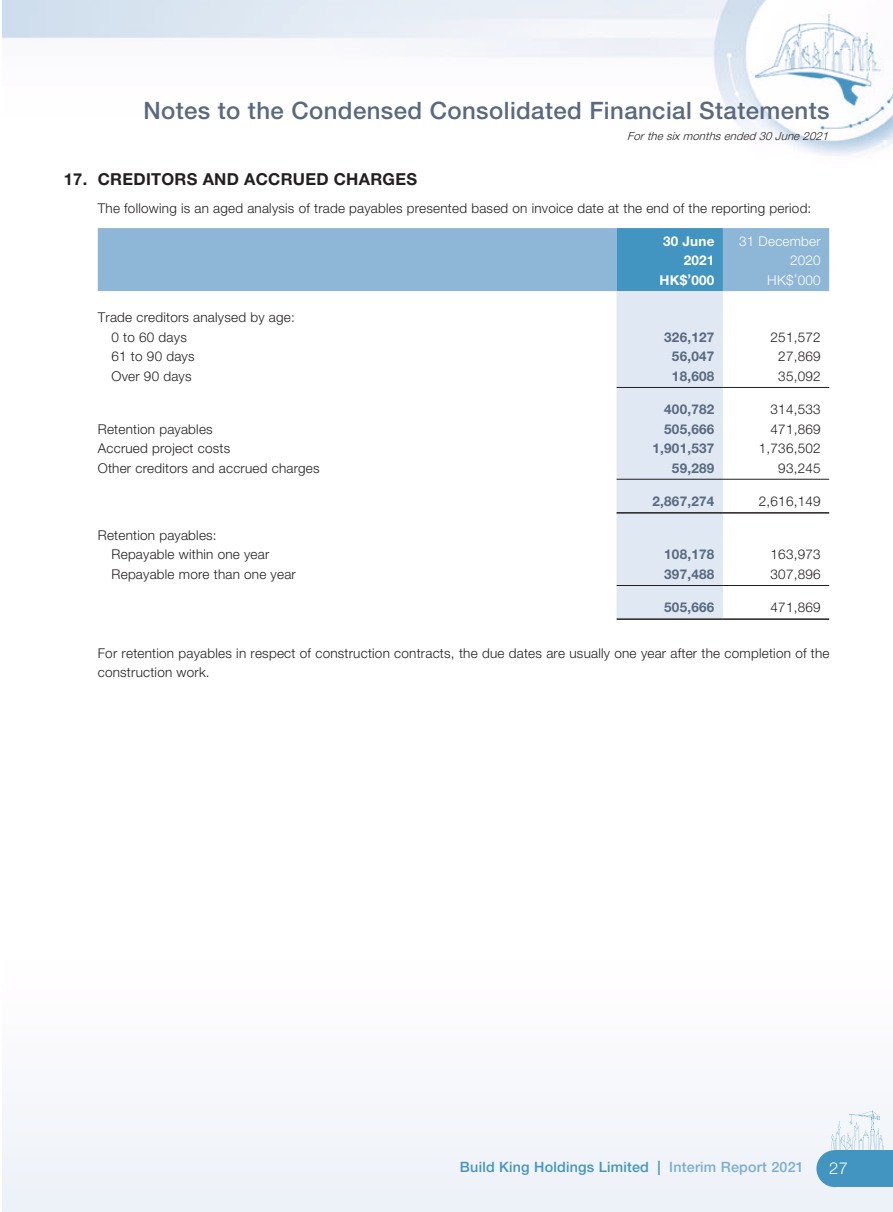
<style>
.page{position:relative;width:893px;height:1212px;background:#fff}
.page>*{position:absolute;margin:0;border:0;box-sizing:border-box;transform-origin:0 0}
.t1{font:500 24px "Helvetica Neue LT Std";letter-spacing:.015em;color:#5a697f}
._3__標題{font:700 16.5px "Helvetica Neue LT Std";letter-spacing:.015em;color:#231f20}
.t2{font:300 16.5px "Helvetica Neue LT Std";color:#fff}
.t3{font:500 14.25px "Helvetica Neue LT Std";letter-spacing:.015em;color:#4294c1}
._1__內文{font:300 13.5px/19.5px "Helvetica Neue LT Std";letter-spacing:.015em;color:#231f20}
._1__內文-2{font:700 13.5px "Helvetica Neue LT Std";letter-spacing:.015em;color:#5a697f}
._1__內文-3{font:300 13.5px "Helvetica Neue LT Std";letter-spacing:.015em;color:#fff}
._1__內文-4{font:700 13.5px "Helvetica Neue LT Std";letter-spacing:.015em;color:#fff}
.t4{font:italic 300 11.25px "Helvetica Neue LT Std";color:#231f20}
.s1{color:#7aadd1}
</style>
<div class="page">
<img style="left:3px;top:0;width:890px;height:620px">
<div style="left:3px;top:919px;width:890px;height:293px;background:#f8f9fc"></div>
<svg style="left:831px;top:1110px;width:53px;height:40px"></svg>
<div style="left:835px;top:1150px;width:58px;height:37px;background:#4294c1"></div>
<div style="left:816px;top:1150px;width:37px;height:37px;background:#4294c1;border-radius:50%"></div>
<div style="left:98px;top:228px;width:731px;height:63px;background:#8eb7d7"></div>
<svg style="left:617px;top:228px;width:106px;height:390px;background:#c5daea"></svg>
<hr style="left:617px;top:387px;width:106px;height:1px;background:#231f20">
<hr style="left:723px;top:387px;width:106px;height:1px;background:#231f20">
<hr style="left:617px;top:479px;width:106px;height:1px;background:#231f20">
<hr style="left:723px;top:479px;width:106px;height:1px;background:#231f20">
<hr style="left:617px;top:512px;width:106px;height:2px;background:#231f20">
<hr style="left:723px;top:512px;width:106px;height:2px;background:#231f20">
<hr style="left:617px;top:585px;width:106px;height:1px;background:#231f20">
<hr style="left:723px;top:585px;width:106px;height:1px;background:#231f20">
<hr style="left:617px;top:618px;width:106px;height:2px;background:#231f20">
<hr style="left:723px;top:618px;width:106px;height:2px;background:#231f20">
<h1 class="t1" style="left:143px;top:96px;width:688px">Notes to the Condensed Consolidated Financial Statements</h1>
<p class="t4" style="left:627px;top:129px;width:206px">Forthesixmonthsended 30 June2021</p>
<p class="_3__標題" style="left:64px;top:169px;width:355px">17. CREDITORS AND ACCRUED CHARGES</p>
<p class="_1__內文" style="left:98px;top:198px;width:715px">The following is an aged analysis of trade payables presented based on invoice date at the end of the reporting period:</p>
<p class="_1__內文-4" style="left:663px;top:233px;width:53px">30 June</p>
<p class="_1__內文-3" style="left:739px;top:233px;width:83px">31 December</p>
<p class="_1__內文-4" style="left:684px;top:252px;width:32px">2021</p>
<p class="_1__內文-3" style="left:790px;top:252px;width:32px">2020</p>
<p class="_1__內文-4" style="left:659px;top:272px;width:56px">HK$’000</p>
<p class="_1__內文-3" style="left:767px;top:272px;width:55px">HK$’000</p>
<p class="_1__內文" style="left:98px;top:307px;width:198px">Trade creditors analysed by age:</p>
<p class="_1__內文" style="left:112px;top:327px;width:77px">0 to 60 days</p>
<p class="_1__內文-2" style="left:664px;top:329px;width:52px">326,127</p>
<p class="_1__內文" style="left:770px;top:327px;width:52px">251,572</p>
<p class="_1__內文" style="left:112px;top:346px;width:85px">61 to 90 days</p>
<p class="_1__內文-2" style="left:672px;top:348px;width:44px">56,047</p>
<p class="_1__內文" style="left:778px;top:346px;width:44px">27,869</p>
<p class="_1__內文" style="left:112px;top:366px;width:82px">Over 90 days</p>
<p class="_1__內文-2" style="left:672px;top:368px;width:44px">18,608</p>
<p class="_1__內文" style="left:778px;top:366px;width:44px">35,092</p>
<p class="_1__內文-2" style="left:664px;top:401px;width:52px">400,782</p>
<p class="_1__內文" style="left:770px;top:399px;width:52px">314,533</p>
<p class="_1__內文" style="left:98px;top:419px;width:116px">Retention payables</p>
<p class="_1__內文-2" style="left:664px;top:420px;width:52px">505,666</p>
<p class="_1__內文" style="left:770px;top:419px;width:52px">471,869</p>
<p class="_1__內文" style="left:98px;top:438px;width:134px">Accrued project costs</p>
<p class="_1__內文-2" style="left:652px;top:440px;width:63px">1,901,537</p>
<p class="_1__內文" style="left:759px;top:438px;width:63px">1,736,502</p>
<p class="_1__內文" style="left:98px;top:458px;width:223px">Other creditors and accrued charges</p>
<p class="_1__內文-2" style="left:672px;top:459px;width:44px">59,289</p>
<p class="_1__內文" style="left:778px;top:458px;width:44px">93,245</p>
<p class="_1__內文-2" style="left:652px;top:493px;width:63px">2,867,274</p>
<p class="_1__內文" style="left:759px;top:491px;width:63px">2,616,149</p>
<p class="_1__內文" style="left:98px;top:525px;width:120px">Retention payables:</p>
<p class="_1__內文" style="left:112px;top:544px;width:159px">Repayable within one year</p>
<p class="_1__內文-2" style="left:664px;top:546px;width:52px">108,178</p>
<p class="_1__內文" style="left:770px;top:544px;width:52px">163,973</p>
<p class="_1__內文" style="left:112px;top:564px;width:186px">Repayable more than one year</p>
<p class="_1__內文-2" style="left:664px;top:566px;width:52px">397,488</p>
<p class="_1__內文" style="left:770px;top:564px;width:52px">307,896</p>
<p class="_1__內文-2" style="left:664px;top:599px;width:52px">505,666</p>
<p class="_1__內文" style="left:770px;top:597px;width:52px">471,869</p>
<p class="_1__內文" style="left:98px;top:643px;width:733px">For retention payables in respect of construction contracts, the due dates are usually one year after the completion of the construction work.</p>
<p class="t3" style="left:460px;top:1159px;width:345px">Build King Holdings Limited | <span class="s1">Interim Report 2021</span></p>
<p class="t2" style="left:829px;top:1157px;width:20px">27</p>
</div>
